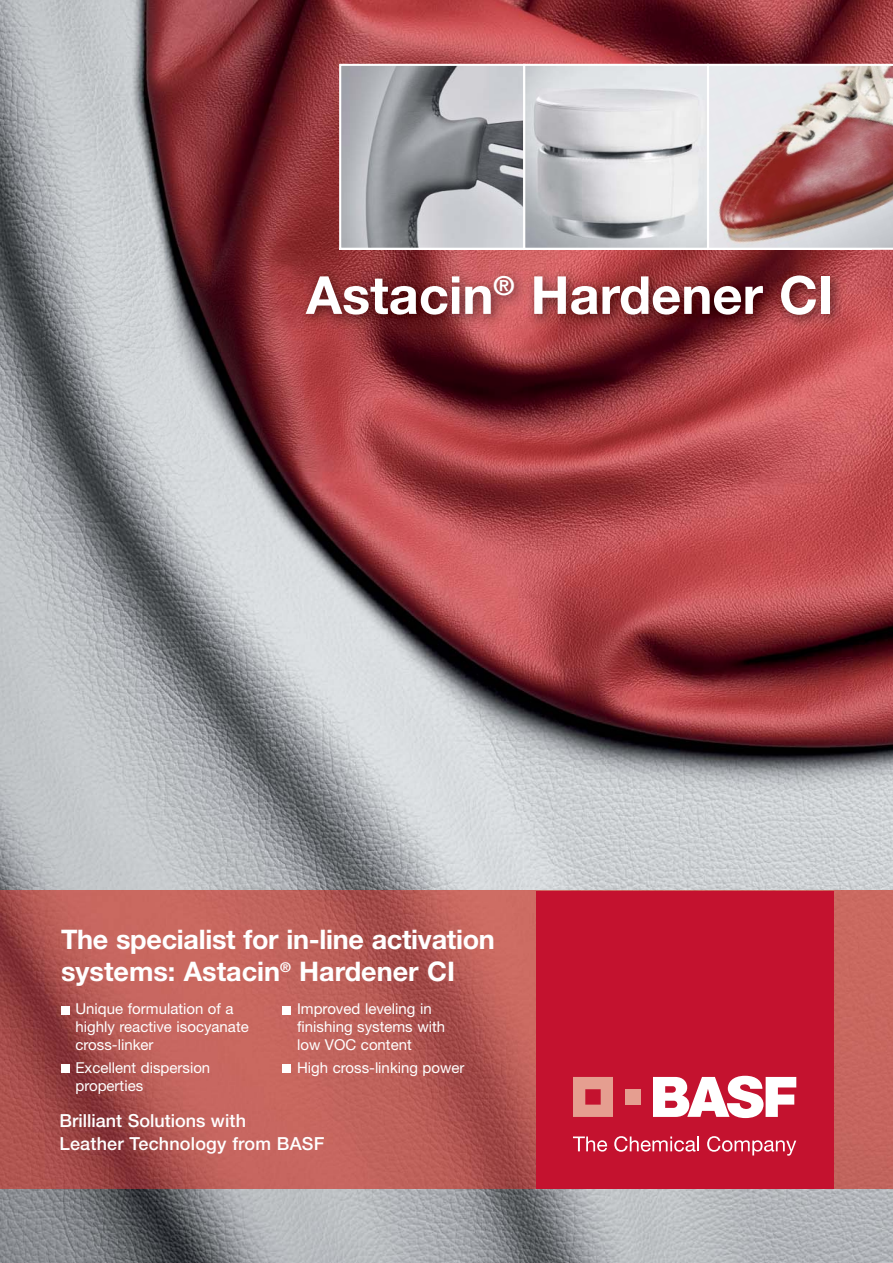
<style>
.page{position:relative;width:893px;height:1263px;background:#fff}
.page>*{position:absolute;margin:0;border:0;box-sizing:border-box;transform-origin:0 0}
.t1{font:700 52.5px "Helvetica Neue";color:#fff}
.t2{font:700 27px/32.4px "Helvetica Neue";letter-spacing:-.01em;color:#fff}
.t3{font:500 18px/22.5px "Helvetica Neue";letter-spacing:.01em;color:#fff}
.t4{font:15px/18px "Helvetica Neue";color:#fff}
</style>
<div class="page">
<img style="left:0;top:0;width:893px;height:1263px">
<img style="left:0;top:891px;width:893px;height:297px">
<div style="left:536px;top:891px;width:297px;height:297px;background:#c4122f"></div>
<svg style="left:573px;top:1136px;width:34px;height:15px"></svg>
<svg style="left:614px;top:1136px;width:85px;height:16px"></svg>
<svg style="left:707px;top:1136px;width:89px;height:20px"></svg>
<svg style="left:653px;top:1076px;width:143px;height:42px"></svg>
<svg style="left:573px;top:1077px;width:40px;height:40px;background:#e08981"></svg>
<div style="left:625px;top:1089px;width:16px;height:15px;background:#e59e90"></div>
<img style="left:526px;top:67px;width:180px;height:180px">
<div style="left:523px;top:64px;width:186px;height:186px;border:2px solid #fff"></div>
<img style="left:342px;top:67px;width:180px;height:180px">
<div style="left:339px;top:64px;width:186px;height:186px;border:2px solid #fff"></div>
<img style="left:707px;top:64px;width:186px;height:186px">
<div style="left:283px;top:1064px;width:8px;height:8px;background:#fff"></div>
<div style="left:283px;top:1006px;width:8px;height:8px;background:#fff"></div>
<div style="left:61px;top:1064px;width:9px;height:8px;background:#fff"></div>
<div style="left:61px;top:1006px;width:9px;height:8px;background:#fff"></div>
<img style="left:27px;top:248px;width:845px;height:207px">
<img style="left:339px;top:248px;width:186px;height:2px">
<img style="left:707px;top:248px;width:165px;height:2px">
<h1 class="t1" style="left:306px;top:276px;width:529px">Astacin <sup>®</sup> Hardener CI</h1>
<h2 class="t2" style="left:61px;top:925px;width:435px">The specialist for in-line activation systems: Astacin<sup>®</sup> Hardener CI</h2>
<p class="t4" style="left:75px;top:1001px;width:175px">Unique formulation of a highly reactive isocyanate cross-linker</p>
<p class="t4" style="left:75px;top:1060px;width:136px">Excellent dispersion properties</p>
<p class="t4" style="left:297px;top:1001px;width:150px">Improved leveling in finishing systems with low VOC content</p>
<p class="t4" style="left:297px;top:1060px;width:169px">High cross-linking power</p>
<p class="t3" style="left:60px;top:1111px;width:266px">Brilliant Solutions with<br>Leather Technology from BASF</p>
</div>
